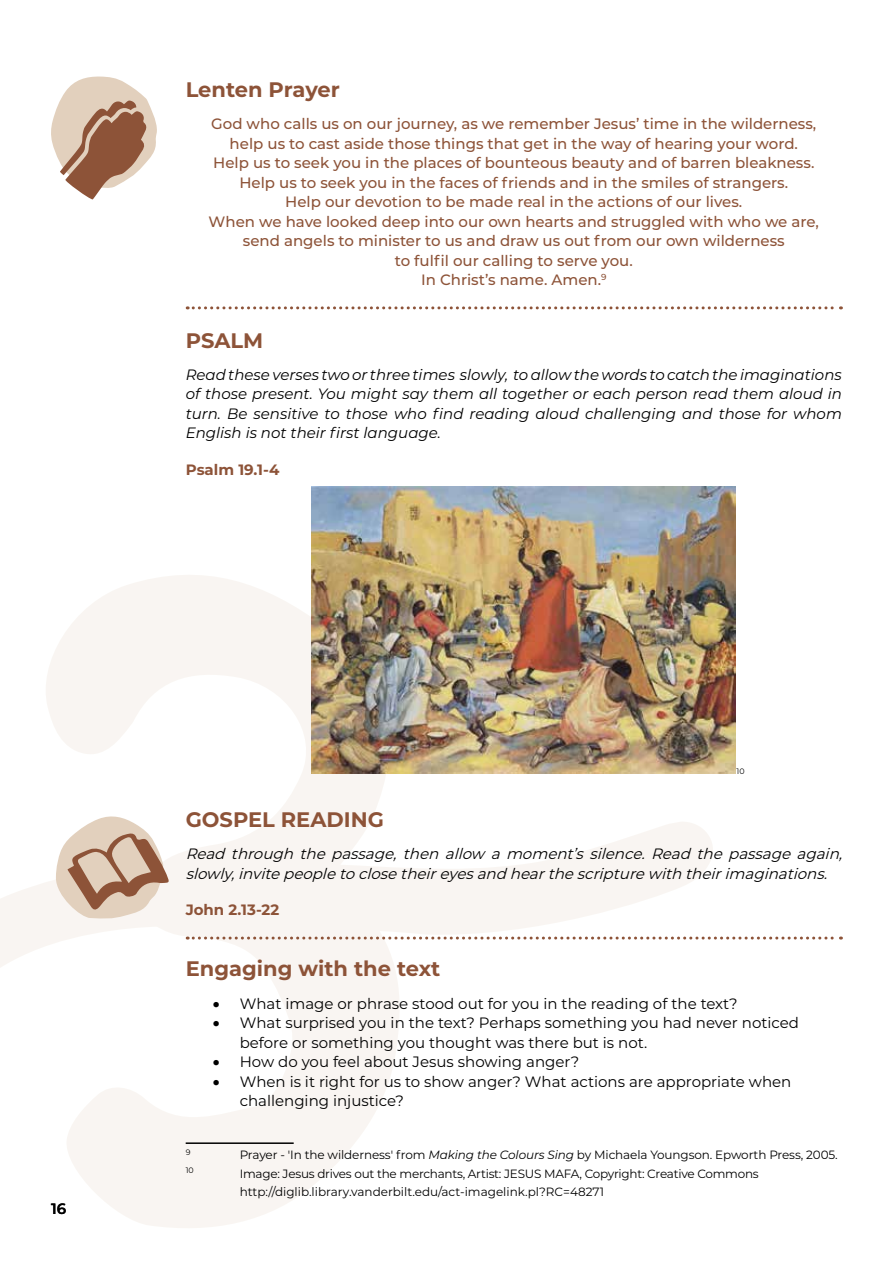
<style>
.page{position:relative;width:893px;height:1263px;background:#fff}
.page>*{position:absolute;margin:0;border:0;box-sizing:border-box;transform-origin:0 0}
.t1{font:700 21px "Montserrat";color:#8d5338}
.t2{font:500 15px/19.5px "Montserrat";color:#8d5338;text-align:center}
.t3{font:15px/19.5px "Montserrat";color:#000}
.t4{font:italic 15px/19.5px "Montserrat";color:#000;text-align:justify}
.t5{font:italic 15px/19.5px "Montserrat";color:#000}
.t6{font:700 15px "Montserrat";color:#8d5338}
.t7{font:600 15px "Montserrat";color:#000}
.t8{font:12px/18px "Montserrat";letter-spacing:-.01em;color:#000}
.t9{font:7.8px "Montserrat";color:#000}
.s1{font-style:italic}
</style>
<div class="page">
<svg style="left:51px;top:76px;width:106px;height:123px"></svg>
<svg style="left:0;top:822px;width:717px;height:145px"></svg>
<svg style="left:36px;top:573px;width:367px;height:655px;fill:#f9f5f2"></svg>
<svg style="left:187px;top:306px;width:654px;height:3px"></svg>
<svg style="left:187px;top:936px;width:654px;height:3px"></svg>
<hr style="left:186px;top:1142px;width:108px;height:2px;background:#000">
<img style="left:312px;top:487px;width:423px;height:287px">
<svg style="left:56px;top:814px;width:113px;height:105px"></svg>
<p class="t7" style="left:51px;top:1198px;width:17px">16</p>
<h1 class="t1" style="left:186px;top:74px;width:156px">Lenten Prayer</h1>
<p class="t2" style="left:209px;top:113px;width:612px">God who calls us on our journey, as we remember Jesus’ time in the wilderness, help us to cast aside those things that get in the way of hearing your word.<br>Help us to seek you in the places of bounteous beauty and of barren bleakness.<br>Help us to seek you in the faces of friends and in the smiles of strangers.<br>Help our devotion to be made real in the actions of our lives.<br>When we have looked deep into our own hearts and struggled with who we are, send angels to minister to us and draw us out from our own wilderness<br>to fulfil our calling to serve you.<br>In Christ’s name. Amen.<sup>9</sup></p>
<h1 class="t1" style="left:186px;top:325px;width:79px">PSALM</h1>
<p class="t4" style="left:186px;top:364px;width:658px">Read these verses two or three times slowly, to allow the words to catch the imaginations of those present. You might say them all together or each person read them aloud in turn. Be sensitive to those who find reading aloud challenging and those for whom English is not their first language.</p>
<p class="t6" style="left:186px;top:459px;width:95px">Psalm 19.1-4</p>
<p class="t9" style="left:737px;top:765px;width:10px">10</p>
<h1 class="t1" style="left:186px;top:804px;width:200px">GOSPEL READING</h1>
<p class="t5" style="left:186px;top:844px;width:663px">Read through the passage, then allow a moment’s silence. Read the passage again, slowly,invitepeopletoclosetheireyesand hearthescripturewith theirimaginations.</p>
<p class="t6" style="left:186px;top:899px;width:95px">John 2.13-22</p>
<h1 class="t1" style="left:186px;top:954px;width:256px">Engaging with the text</h1>
<p class="t3" style="left:213px;top:993px;width:526px">• What image or phrase stood out for you in the reading of the text?</p>
<p class="t3" style="left:240px;top:1012px;width:561px;text-indent:-27px">• What surprised you in the text? Perhaps something you had never noticed before or something you thought was there but is not.</p>
<p class="t3" style="left:213px;top:1051px;width:368px">• How do you feel about Jesus showing anger?</p>
<p class="t3" style="left:240px;top:1071px;width:553px;text-indent:-27px">• When is it right for us to show anger? What actions are appropriate when challenging injustice?</p>
<p class="t9" style="left:186px;top:1147px;width:6px">9</p>
<p class="t8" style="left:240px;top:1146px;width:599px">Prayer - 'In the wilderness' from <span class="s1">Making the Colours Sing</span> by Michaela Youngson. Epworth Press, 2005.</p>
<p class="t9" style="left:186px;top:1165px;width:10px">10</p>
<p class="t8" style="left:240px;top:1164px;width:521px">Image: Jesus drives out the merchants, Artist: JESUS MAFA, Copyright: Creative Commons http://diglib.library.vanderbilt.edu/act-imagelink.pl?RC=48271</p>
</div>
